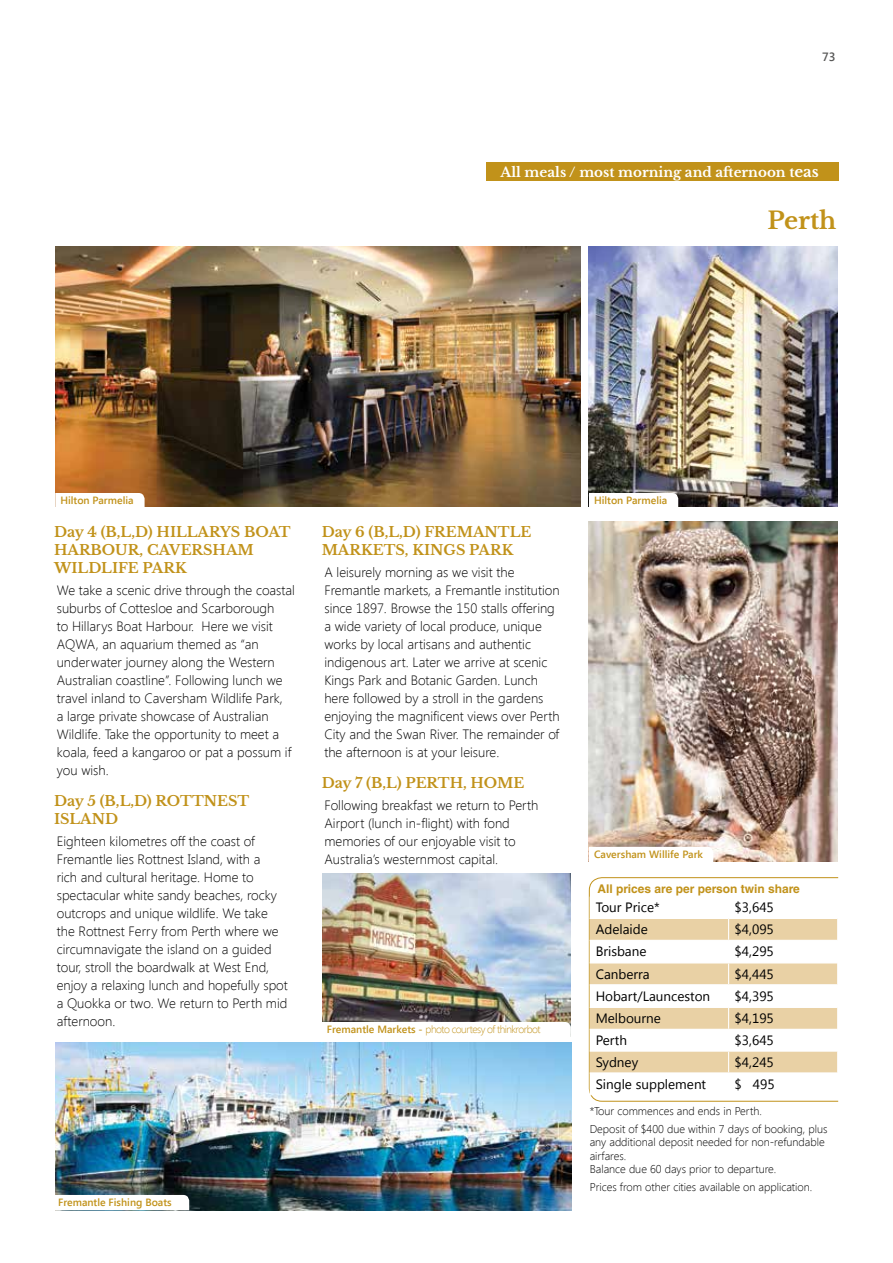
<style>
.page{position:relative;width:893px;height:1263px;background:#fff}
.page>*{position:absolute;margin:0;border:0;box-sizing:border-box;transform-origin:0 0}
.t1{font:700 24px "Libre Baskerville";color:#c1921a}
.t2{font:700 14.25px/18px "Libre Baskerville";color:#c1921a}
.t3{font:300 13.5px/18px "Segoe UI";color:#000}
.t4{font:13.5px "Segoe UI";color:#000}
.t5{font:700 13.5px "Libre Baskerville";color:#fff}
.t6{font:700 12px "Helvetica LT Std";color:#c1921a}
.t7{font:600 12px "Segoe UI";color:#565655}
.t8{font:300 11.25px/13.5px "Segoe UI";color:#000}
.t9{font:600 10.5px "Segoe UI";color:#c1921a}
.t10{font:300 10.5px "Segoe UI";letter-spacing:-.05em;color:#c1921a}
.s1{font-size:15px}
.s2{font-weight:600}
</style>
<div class="page">
<img style="left:55px;top:1042px;width:517px;height:168px">
<img style="left:55px;top:247px;width:525px;height:259px">
<img style="left:589px;top:247px;width:249px;height:259px">
<img style="left:589px;top:521px;width:249px;height:340px">
<img style="left:322px;top:874px;width:249px;height:148px">
<svg style="left:55px;top:493px;width:90px;height:14px"></svg>
<svg style="left:566px;top:1022px;width:5px;height:15px"></svg>
<svg style="left:55px;top:1195px;width:134px;height:15px"></svg>
<svg style="left:589px;top:493px;width:89px;height:13px"></svg>
<svg style="left:589px;top:847px;width:124px;height:14px"></svg>
<div style="left:486px;top:162px;width:352px;height:19px;background:#c1921a"></div>
<svg style="left:589px;top:877px;width:250px;height:225px"></svg>
<svg style="left:590px;top:897px;width:248px;height:197px"></svg>
<hr style="left:590px;top:1094px;width:139px;height:1px;background:#fff">
<hr style="left:729px;top:1094px;width:109px;height:1px;background:#fff">
<p class="t7" style="left:822px;top:48px;width:15px">73</p>
<p class="t5" style="left:500px;top:164px;width:320px">All meals / most morning and afternoon t<span class="s1">eas</span></p>
<h1 class="t1" style="left:767px;top:205px;width:70px">Perth</h1>
<p class="t9" style="left:60px;top:493px;width:75px">Hilton Parmelia</p>
<p class="t2" style="left:54px;top:523px;width:238px">Day 4 (B,L,D) HILLARYS BOAT<br>HARBOUR, CAVERSHAM<br>WILDLIFE PARK</p>
<p class="t3" style="left:57px;top:581px;width:240px">We take a scenic drive through the coastal suburbs of Cottesloe and Scarborough<br>to Hillarys Boat Harbour. Here we visit AQWA, an aquarium themed as “an underwater journey along the Western Australian coastline”. Following lunch we travel inland to Caversham Wildlife Park,<br>a large private showcase of Australian Wildlife. Take the opportunity to meet a koala, feed a kangaroo or pat a possum if you wish.</p>
<p class="t2" style="left:54px;top:792px;width:197px">Day 5 (B,L,D) ROTTNEST<br>ISLAND</p>
<p class="t3" style="left:57px;top:832px;width:233px">Eighteen kilometres off the coast of Fremantle lies Rottnest Island, with a<br>rich and cultural heritage. Home to spectacular white sandy beaches, rocky outcrops and unique wildlife. We take the Rottnest Ferry from Perth where we circumnavigate the island on a guided tour, stroll the boardwalk at West End, enjoy a relaxing lunch and hopefully spot a Quokka or two. We return to Perth mid afternoon.</p>
<p class="t2" style="left:322px;top:523px;width:211px">Day 6 (B,L,D) FREMANTLE<br>MARKETS, KINGS PARK</p>
<p class="t3" style="left:324px;top:563px;width:237px">A leisurely morning as we visit the Fremantle markets, a Fremantle institution since 1897. Browse the 150 stalls offering a wide variety of local produce, unique works by local artisans and authentic indigenous art. Later we arrive at scenic Kings Park and Botanic Garden. Lunch here followed by a stroll in the gardens enjoying the magnificent views over Perth City and the Swan River. The remainder of the afternoon is at your leisure.</p>
<p class="t2" style="left:322px;top:774px;width:204px">Day 7 (B,L) PERTH, HOME</p>
<p class="t3" style="left:324px;top:796px;width:216px">Following breakfast we return to Perth Airport (lunch in-flight) with fond memories of our enjoyable visit to Australia’s westernmost capital.</p>
<p class="t10" style="left:327px;top:1022px;width:215px"><span class="s2">Fremantle Markets -</span> photo courtesy of thinkrorbot</p>
<p class="t9" style="left:58px;top:1195px;width:115px">Fremantle Fishing Boats</p>
<p class="t9" style="left:594px;top:493px;width:75px">Hilton Parmelia</p>
<p class="t9" style="left:594px;top:847px;width:110px">Caversham Willife Park</p>
<p class="t6" style="left:597px;top:882px;width:204px">All prices are per person twin share</p>
<p class="t4" style="left:596px;top:898px;width:66px">Tour Price*</p>
<p class="t4" style="left:735px;top:898px;width:41px">$3,645</p>
<p class="t4" style="left:596px;top:920px;width:54px">Adelaide</p>
<p class="t4" style="left:735px;top:920px;width:41px">$4,095</p>
<p class="t4" style="left:596px;top:942px;width:52px">Brisbane</p>
<p class="t4" style="left:735px;top:942px;width:41px">$4,295</p>
<p class="t4" style="left:596px;top:965px;width:56px">Canberra</p>
<p class="t4" style="left:735px;top:965px;width:41px">$4,445</p>
<p class="t4" style="left:596px;top:986px;width:116px">Hobart/Launceston</p>
<p class="t4" style="left:735px;top:986px;width:41px">$4,395</p>
<p class="t4" style="left:596px;top:1009px;width:67px">Melbourne</p>
<p class="t4" style="left:735px;top:1009px;width:41px">$4,195</p>
<p class="t4" style="left:596px;top:1031px;width:33px">Perth</p>
<p class="t4" style="left:735px;top:1031px;width:41px">$3,645</p>
<p class="t4" style="left:596px;top:1053px;width:44px">Sydney</p>
<p class="t4" style="left:735px;top:1053px;width:41px">$4,245</p>
<p class="t4" style="left:596px;top:1074px;width:112px">Single supplement</p>
<p class="t4" style="left:735px;top:1074px;width:42px">$ 495</p>
<p class="t8" style="left:590px;top:1102px;width:239px;line-height:17.7px">*Tour commences and ends in Perth.<br>Deposit of $400 due within 7 days of booking, plus</p>
<p class="t8" style="left:590px;top:1135px;width:237px">any additional deposit needed for non-refundable airfares.<br>Balance due 60 days prior to departure.</p>
<p class="t8" style="left:590px;top:1180px;width:224px">Prices from other cities available on application.</p>
</div>
